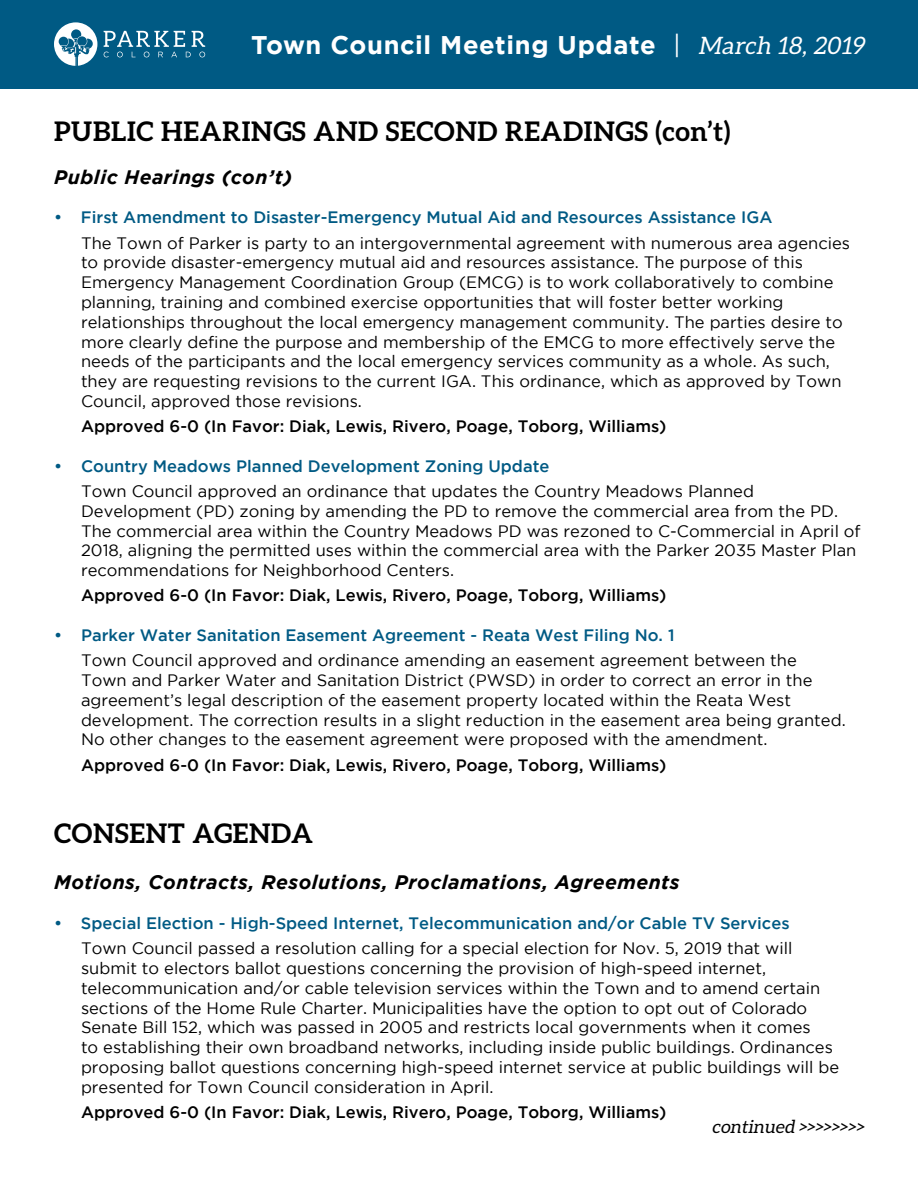
<style>
.page{position:relative;width:918px;height:1188px;background:#fff}
.page>*{position:absolute;margin:0;border:0;box-sizing:border-box;transform-origin:0 0}
.t1{font:700 27px "Aleo";letter-spacing:.025em;color:#000}
.t2{font:700 25.5px "Gotham";letter-spacing:.025em;color:#fff}
.t3{font:italic 700 19.5px "Gotham";letter-spacing:.025em;color:#000}
.t4{font:italic 18px "Aleo";color:#000}
.t5{font:16.5px/19.8px "Gotham";color:#000}
.t6{font:500 16.5px "Gotham";color:#005a84}
.t7{font:500 16.5px "Gotham";color:#000}
.s1{font-weight:400}
.s2{font-family:"Aleo";font-weight:400;font-style:italic;font-size:24px}
</style>
<div class="page">
<div style="left:0;top:0;width:918px;height:88px;background:#005a84"></div>
<svg style="left:54px;top:22px;width:43px;height:44px"></svg>
<svg style="left:104px;top:31px;width:101px;height:26px"></svg>
<h2 class="t2" style="left:251px;top:30px;width:619px">Town Council Meeting Update <span class="s1">|</span> <span class="s2">March 18, 2019</span></h2>
<h1 class="t1" style="left:54px;top:115px;width:678px">PUBLIC HEARINGS AND SECOND READINGS (con’t)</h1>
<p class="t3" style="left:54px;top:166px;width:240px">Public Hearings (con’t)</p>
<p class="t6" style="left:54px;top:208px;width:720px">• First Amendment to Disaster-Emergency Mutual Aid and Resources Assistance IGA</p>
<p class="t5" style="left:81px;top:233px;width:771px">The Town of Parker is party to an intergovernmental agreement with numerous area agencies to provide disaster-emergency mutual aid and resources assistance. The purpose of this Emergency Management Coordination Group (EMCG) is to work collaboratively to combine planning, training and combined exercise opportunities that will foster better working relationships throughout the local emergency management community. The parties desire to more clearly define the purpose and membership of the EMCG to more effectively serve the needs of the participants and the local emergency services community as a whole. As such, they are requesting revisions to the current IGA. This ordinance, which as approved by Town Council, approved those revisions.</p>
<p class="t7" style="left:81px;top:417px;width:587px">Approved 6-0 (In Favor: Diak, Lewis, Rivero, Poage, Toborg, Williams)</p>
<p class="t6" style="left:54px;top:457px;width:497px">• Country Meadows Planned Development Zoning Update</p>
<p class="t5" style="left:81px;top:481px;width:781px">Town Council approved an ordinance that updates the Country Meadows Planned Development (PD) zoning by amending the PD to remove the commercial area from the PD.<br>The commercial area within the Country Meadows PD was rezoned to C-Commercial in April of 2018, aligning the permitted uses within the commercial area with the Parker 2035 Master Plan recommendations for Neighborhood Centers.</p>
<p class="t7" style="left:81px;top:586px;width:587px">Approved 6-0 (In Favor: Diak, Lewis, Rivero, Poage, Toborg, Williams)</p>
<p class="t6" style="left:54px;top:626px;width:622px">• Parker Water Sanitation Easement Agreement - Reata West Filing No. 1</p>
<p class="t5" style="left:81px;top:650px;width:766px">Town Council approved and ordinance amending an easement agreement between the Town and Parker Water and Sanitation District (PWSD) in order to correct an error in the agreement’s legal description of the easement property located within the Reata West development. The correction results in a slight reduction in the easement area being granted.<br>No other changes to the easement agreement were proposed with the amendment.</p>
<p class="t7" style="left:81px;top:755px;width:587px">Approved 6-0 (In Favor: Diak, Lewis, Rivero, Poage, Toborg, Williams)</p>
<h1 class="t1" style="left:54px;top:817px;width:261px">CONSENT AGENDA</h1>
<p class="t3" style="left:54px;top:871px;width:627px">Motions, Contracts, Resolutions, Proclamations, Agreements</p>
<p class="t6" style="left:54px;top:914px;width:737px">• Special Election - High-Speed Internet, Telecommunication and/or Cable TV Services</p>
<p class="t5" style="left:81px;top:938px;width:760px">Town Council passed a resolution calling for a special election for Nov. 5, 2019 that will submit to electors ballot questions concerning the provision of high-speed internet, telecommunication and/or cable television services within the Town and to amend certain sections of the Home Rule Charter. Municipalities have the option to opt out of Colorado Senate Bill 152, which was passed in 2005 and restricts local governments when it comes<br>to establishing their own broadband networks, including inside public buildings. Ordinances proposing ballot questions concerning high-speed internet service at public buildings will be presented for Town Council consideration in April.</p>
<p class="t7" style="left:81px;top:1103px;width:587px">Approved 6-0 (In Favor: Diak, Lewis, Rivero, Poage, Toborg, Williams)</p>
<p class="t4" style="left:712px;top:1116px;width:157px">continued &gt;&gt;&gt;&gt;&gt;&gt;&gt;&gt;</p>
</div>
